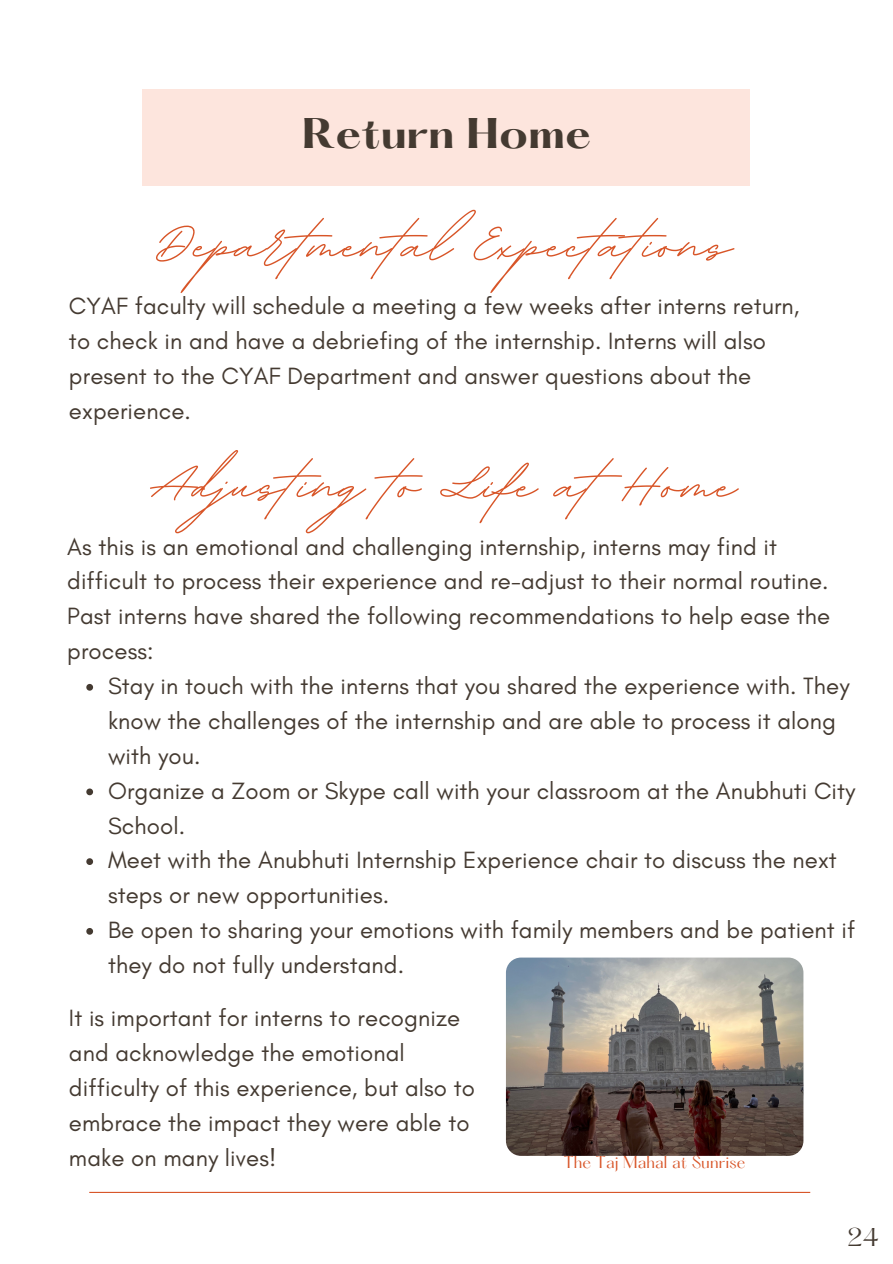
<style>
.page{position:relative;width:893px;height:1264px;background:#fff}
.page>*{position:absolute;margin:0;border:0;box-sizing:border-box;transform-origin:0 0}
.t1{font:700 89.85px "BD Script";letter-spacing:.01em;color:#d85528}
.t2{font:700 37.5px "Hatton";letter-spacing:.01em;color:#443a31}
.t3{font:24px/34.8px "Glacial Indifference";letter-spacing:.005em;color:#443a31}
.t4{font:22.5px "Hatton";color:#443a31}
.t5{font:15px "Hatton";letter-spacing:.01em;color:#d85528}
</style>
<div class="page">
<div style="left:142px;top:89px;width:607px;height:96px;background:#fde5dd"></div>
<hr style="left:89px;top:1191px;width:721px;height:1px;background:#d85528">
<img style="left:506px;top:957px;width:297px;height:198px;border-radius:15px">
<svg style="left:86px;top:684px;width:7px;height:6px"></svg>
<svg style="left:86px;top:788px;width:7px;height:7px"></svg>
<svg style="left:86px;top:858px;width:7px;height:7px"></svg>
<svg style="left:86px;top:928px;width:7px;height:6px"></svg>
<p class="t2" style="left:302px;top:116px;width:291px">Return Home</p>
<p class="t1" style="left:156px;top:185px;width:577px">Departmental Expectations</p>
<p class="t3" style="left:69px;top:288px;width:732px">CYAF faculty will schedule a meeting a few weeks after interns return, to check in and have a debriefing of the internship. Interns will also present to the CYAF Department and answer questions about the experience.</p>
<p class="t1" style="left:151px;top:426px;width:586px">Adjusting to Life at Home</p>
<p class="t3" style="left:67px;top:529px;width:764px">As this is an emotional and challenging internship, interns may find it difficult to process their experience and re-adjust to their normal routine.<br>Past interns have shared the following recommendations to help ease the process:</p>
<p class="t3" style="left:108px;top:668px;width:743px">Stay in touch with the interns that you shared the experience with. They know the challenges of the internship and are able to process it along with you.</p>
<p class="t3" style="left:108px;top:772px;width:749px">Organize a Zoom or Skype call with your classroom at the Anubhuti City<br>School.</p>
<p class="t3" style="left:108px;top:842px;width:730px">Meet with the Anubhuti Internship Experience chair to discuss the next steps or new opportunities.</p>
<p class="t3" style="left:108px;top:912px;width:748px">Be open to sharing your emotions with family members and be patient if they do not fully understand.</p>
<p class="t3" style="left:69px;top:1000px;width:407px">It is important for interns to recognize and acknowledge the emotional difficulty of this experience, but also to embrace the impact they were able to make on many lives!</p>
<p class="t5" style="left:563px;top:1154px;width:183px">The Taj Mahal at Sunrise</p>
<p class="t4" style="left:847px;top:1226px;width:33px">24</p>
</div>
